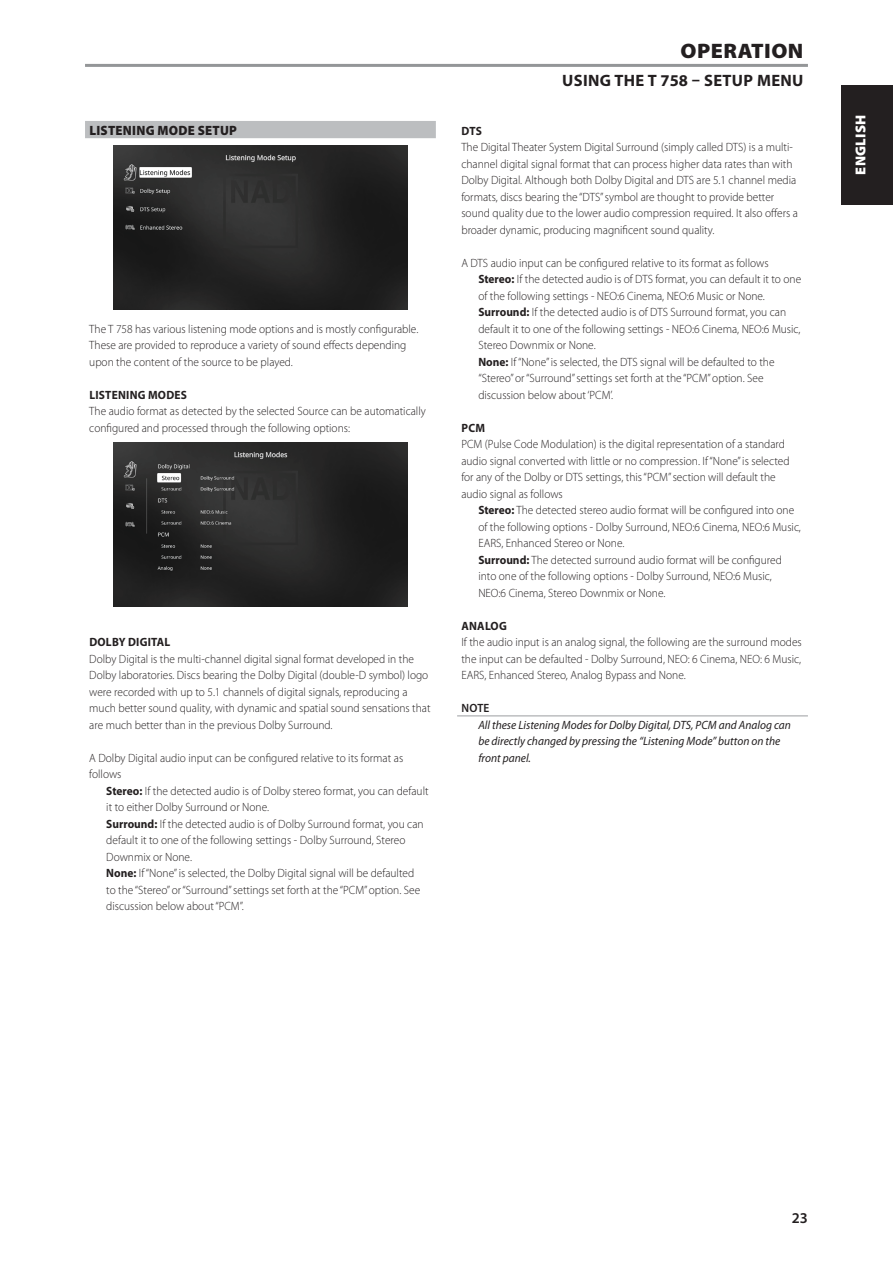
<style>
.page{position:relative;width:893px;height:1263px;background:#fff}
.page>*{position:absolute;margin:0;border:0;box-sizing:border-box;transform-origin:0 0}
.Body_copy_-_header{font:900 21px "Myriad Pro";letter-spacing:.02em;color:#231f20;scale:1.05 1}
.Body_copy_-_header-2{font:700 16.5px "Myriad Pro";letter-spacing:.02em;color:#231f20}
.t1{font:600 15px "Myriad Pro";color:#231f20}
.t2{font:900 14.4px "Myriad Pro";letter-spacing:.02em;color:#fff}
.Body_copy_-_sub-sect{font:900 13.5px "Myriad Pro";letter-spacing:.02em;color:#231f20;scale:.95 1}
.Body_copy_-_normal{font:300 12px/16.5px "Myriad Pro";color:#231f20;scale:.95 1}
.Body_copy_-_indent_1{font:300 12px/16.5px "Myriad Pro";color:#231f20;scale:.95 1}
.Body_copy_-_note{font:italic 12px/16.5px "Myriad Pro";color:#231f20;scale:.95 1}
.Body_copy_-_sub-sect-2{font:700 12px "Myriad Pro";letter-spacing:.02em;color:#231f20;scale:.95 1}
.Body_copy_-_note_hea{font:600 12px "Myriad Pro";color:#231f20;scale:.95 1}
.s1{font-weight:700}
</style>
<div class="page">
<div style="left:85px;top:121px;width:351px;height:17px;background:#bcbec0"></div>
<hr style="left:457px;top:715px;width:351px;height:2px;background:#bcbec0">
<hr style="left:85px;top:64px;width:723px;height:3px;background:#949698">
<img style="left:114px;top:145px;width:293px;height:165px">
<img style="left:114px;top:442px;width:293px;height:165px">
<div style="left:842px;top:85px;width:51px;height:119px;background:#231f20"></div>
<p class="Body_copy_-_sub-sect" style="left:89px;top:121px;width:157px">LISTENING MODE SETUP</p>
<p class="Body_copy_-_normal" style="left:89px;top:320px;width:348px">The T 758 has various listening mode options and is mostly configurable.<br>These are provided to reproduce a variety of sound effects depending upon the content of the source to be played.</p>
<p class="Body_copy_-_sub-sect-2" style="left:89px;top:387px;width:104px">LISTENING MODES</p>
<p class="Body_copy_-_normal" style="left:89px;top:403px;width:356px">The audio format as detected by the selected Source can be automatically configured and processed through the following options:</p>
<p class="Body_copy_-_sub-sect-2" style="left:89px;top:634px;width:87px">DOLBY DIGITAL</p>
<p class="Body_copy_-_normal" style="left:89px;top:650px;width:361px">Dolby Digital is the multi-channel digital signal format developed in the Dolby laboratories. Discs bearing the Dolby Digital (double-D symbol) logo were recorded with up to 5.1 channels of digital signals, reproducing a much better sound quality, with dynamic and spatial sound sensations that are much better than in the previous Dolby Surround.</p>
<p class="Body_copy_-_normal" style="left:89px;top:749px;width:332px">A Dolby Digital audio input can be configured relative to its format as follows</p>
<p class="Body_copy_-_indent_1" style="left:106px;top:782px;width:341px"><span class="s1">Stereo:</span> If the detected audio is of Dolby stereo format, you can default it to either Dolby Surround or None.</p>
<p class="Body_copy_-_indent_1" style="left:106px;top:815px;width:335px"><span class="s1">Surround:</span> If the detected audio is of Dolby Surround format, you can default it to one of the following settings - Dolby Surround, Stereo<br>Downmix or None.</p>
<p class="Body_copy_-_indent_1" style="left:106px;top:865px;width:332px"><span class="s1">None:</span> If “None” is selected, the Dolby Digital signal will be defaulted to the “Stereo” or “Surround” settings set forth at the “PCM” option. See discussion below about “PCM”.</p>
<p class="Body_copy_-_header" style="left:681px;top:37px;width:118px">OPERATION</p>
<p class="Body_copy_-_header-2" style="left:562px;top:70px;width:243px">USING THE T 758 – SETUP MENU</p>
<p class="Body_copy_-_sub-sect-2" style="left:461px;top:123px;width:23px">DTS</p>
<p class="Body_copy_-_normal" style="left:461px;top:139px;width:356px">The Digital Theater System Digital Surround (simply called DTS) is a multi&shy;channel digital signal format that can process higher data rates than with Dolby Digital. Although both Dolby Digital and DTS are 5.1 channel media formats, discs bearing the “DTS” symbol are thought to provide better sound quality due to the lower audio compression required. It also offers a broader dynamic, producing magnificent sound quality.</p>
<p class="Body_copy_-_normal" style="left:461px;top:254px;width:325px">A DTS audio input can be configured relative to its format as follows</p>
<p class="Body_copy_-_indent_1" style="left:478px;top:271px;width:341px"><span class="s1">Stereo:</span> If the detected audio is of DTS format, you can default it to one of the following settings - NEO:6 Cinema, NEO:6 Music or None.</p>
<p class="Body_copy_-_indent_1" style="left:478px;top:304px;width:341px"><span class="s1">Surround:</span> If the detected audio is of DTS Surround format, you can default it to one of the following settings - NEO:6 Cinema, NEO:6 Music,<br>Stereo Downmix or None.</p>
<p class="Body_copy_-_indent_1" style="left:478px;top:353px;width:313px"><span class="s1">None:</span> If “None” is selected, the DTS signal will be defaulted to the “Stereo” or “Surround” settings set forth at the “PCM” option. See discussion below about ‘PCM’.</p>
<p class="Body_copy_-_sub-sect-2" style="left:461px;top:420px;width:26px">PCM</p>
<p class="Body_copy_-_normal" style="left:461px;top:436px;width:347px">PCM (Pulse Code Modulation) is the digital representation of a standard audio signal converted with little or no compression. If “None” is selected for any of the Dolby or DTS settings, this “PCM” section will default the audio signal as follows</p>
<p class="Body_copy_-_indent_1" style="left:478px;top:502px;width:341px"><span class="s1">Stereo:</span> The detected stereo audio format will be configured into one of the following options - Dolby Surround, NEO:6 Cinema, NEO:6 Music,<br>EARS, Enhanced Stereo or None.</p>
<p class="Body_copy_-_indent_1" style="left:478px;top:551px;width:321px"><span class="s1">Surround:</span> The detected surround audio format will be configured into one of the following options - Dolby Surround, NEO:6 Music,<br>NEO:6 Cinema, Stereo Downmix or None.</p>
<p class="Body_copy_-_sub-sect-2" style="left:461px;top:618px;width:49px">ANALOG</p>
<p class="Body_copy_-_normal" style="left:461px;top:634px;width:360px;text-align:justify">If the audio input is an analog signal, the following are the surround modes the input can be defaulted - Dolby Surround, NEO: 6 Cinema, NEO: 6 Music, EARS, Enhanced Stereo, Analog Bypass and None.</p>
<p class="Body_copy_-_note_hea" style="left:461px;top:700px;width:31px">NOTE</p>
<p class="Body_copy_-_note" style="left:478px;top:716px;width:330px">All these Listening Modes for Dolby Digital, DTS, PCM and Analog can be directly changed by pressing the “Listening Mode” button on the front panel.</p>
<p class="t2" style="left:851px;top:175px;width:62px;rotate:-90deg">ENGLISH</p>
<p class="t1" style="left:792px;top:1208px;width:18px">23</p>
</div>
